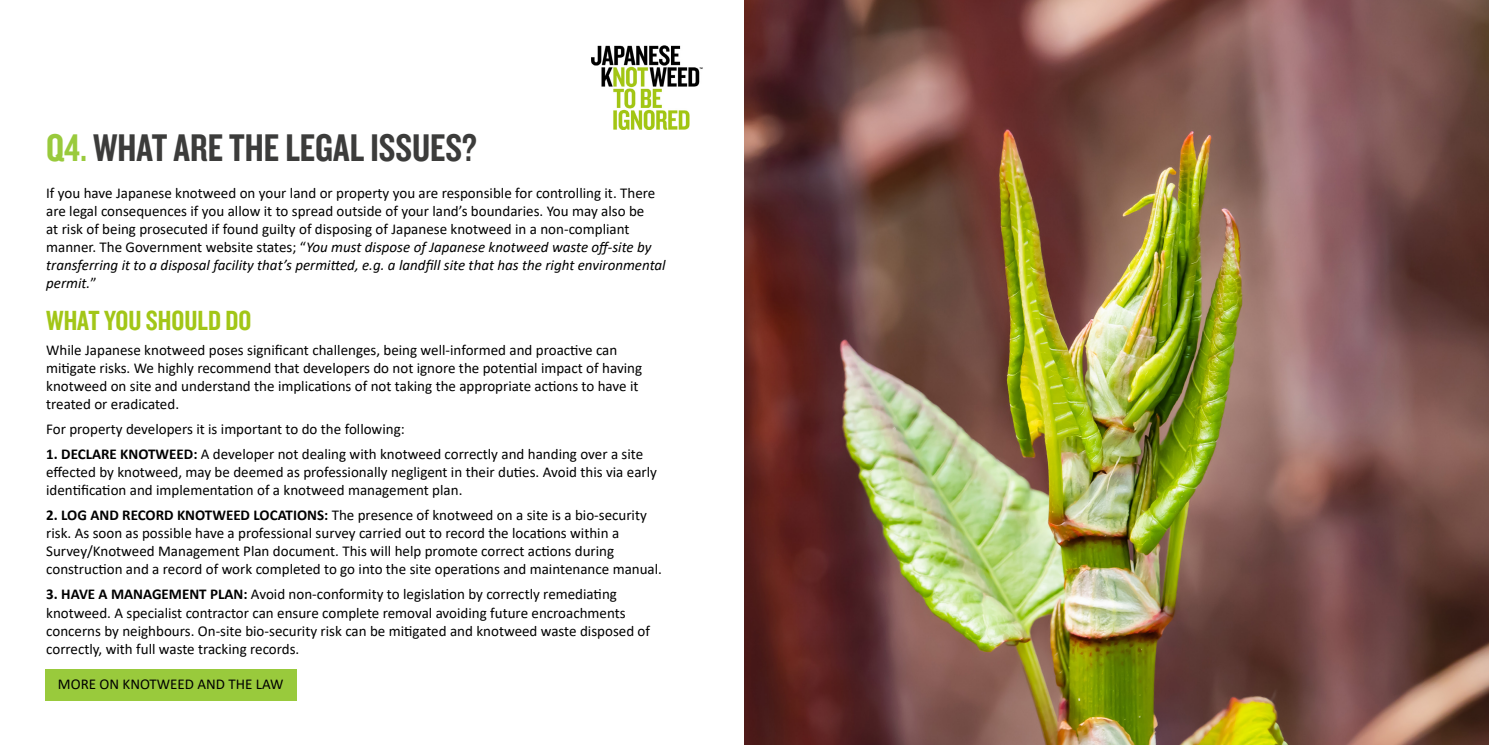
<style>
.page{position:relative;width:1489px;height:745px;background:#fff}
.page>*{position:absolute;margin:0;border:0;box-sizing:border-box;transform-origin:0 0}
.t1{font:40px "Knockout HTF49 Liteweight";color:#3c3c3b}
.t2{font:28.75px "Knockout HTF49 Liteweight";color:#a2c617}
.t3{font:15px/18px "Calibri";color:#000}
.s1{color:#99ca3c}
.s2{font-style:italic}
.s3{font-weight:700}
</style>
<div class="page">
<img style="left:591px;top:45px;width:112px;height:84px">
<img style="left:744px;top:0;width:744px;height:744px">
<div style="left:45px;top:668px;width:251px;height:32px;background:#99ca3c"></div>
<h1 class="t1" style="left:46px;top:128px;width:432px"><span class="s1">Q4.</span> WHAT ARE THE LEGAL ISSUES?</h1>
<p class="t3" style="left:46px;top:183px;width:621px">If you have Japanese knotweed on your land or property you are responsible for controlling it. There are legal consequences if you allow it to spread outside of your land’s boundaries. You may also be<br>at risk of being prosecuted if found guilty of disposing of Japanese knotweed in a non-compliant manner. The Government website states; “<span class="s2">You must dispose of Japanese knotweed waste off-site by transferring it to a disposal facility that’s permitted, e.g. a landfill site that has the right environmental permit.</span>”</p>
<h2 class="t2" style="left:46px;top:305px;width:207px">WHAT YOU SHOULD DO</h2>
<p class="t3" style="left:46px;top:340px;width:597px">While Japanese knotweed poses significant challenges, being well-informed and proactive can mitigate risks. We highly recommend that developers do not ignore the potential impact of having knotweed on site and understand the implications of not taking the appropriate actions to have it treated or eradicated.</p>
<p class="t3" style="left:46px;top:419px;width:360px">For property developers it is important to do the following:</p>
<p class="t3" style="left:46px;top:444px;width:612px"><span class="s3">1. DECLARE KNOTWEED:</span> A developer not dealing with knotweed correctly and handing over a site effected by knotweed, may be deemed as professionally negligent in their duties. Avoid this via early identification and implementation of a knotweed management plan.</p>
<p class="t3" style="left:46px;top:505px;width:617px"><span class="s3">2. LOG AND RECORD KNOTWEED LOCATIONS:</span> The presence of knotweed on a site is a bio-security risk. As soon as possible have a professional survey carried out to record the locations within a Survey/Knotweed Management Plan document. This will help promote correct actions during construction and a record of work completed to go into the site operations and maintenance manual.</p>
<p class="t3" style="left:46px;top:584px;width:605px"><span class="s3">3. HAVE A MANAGEMENT PLAN:</span> Avoid non-conformity to legislation by correctly remediating knotweed. A specialist contractor can ensure complete removal avoiding future encroachments concerns by neighbours. On-site bio-security risk can be mitigated and knotweed waste disposed of correctly, with full waste tracking records.</p>
<p class="t3" style="left:58px;top:674px;width:227px">MORE ON KNOTWEED AND THE LAW</p>
</div>
